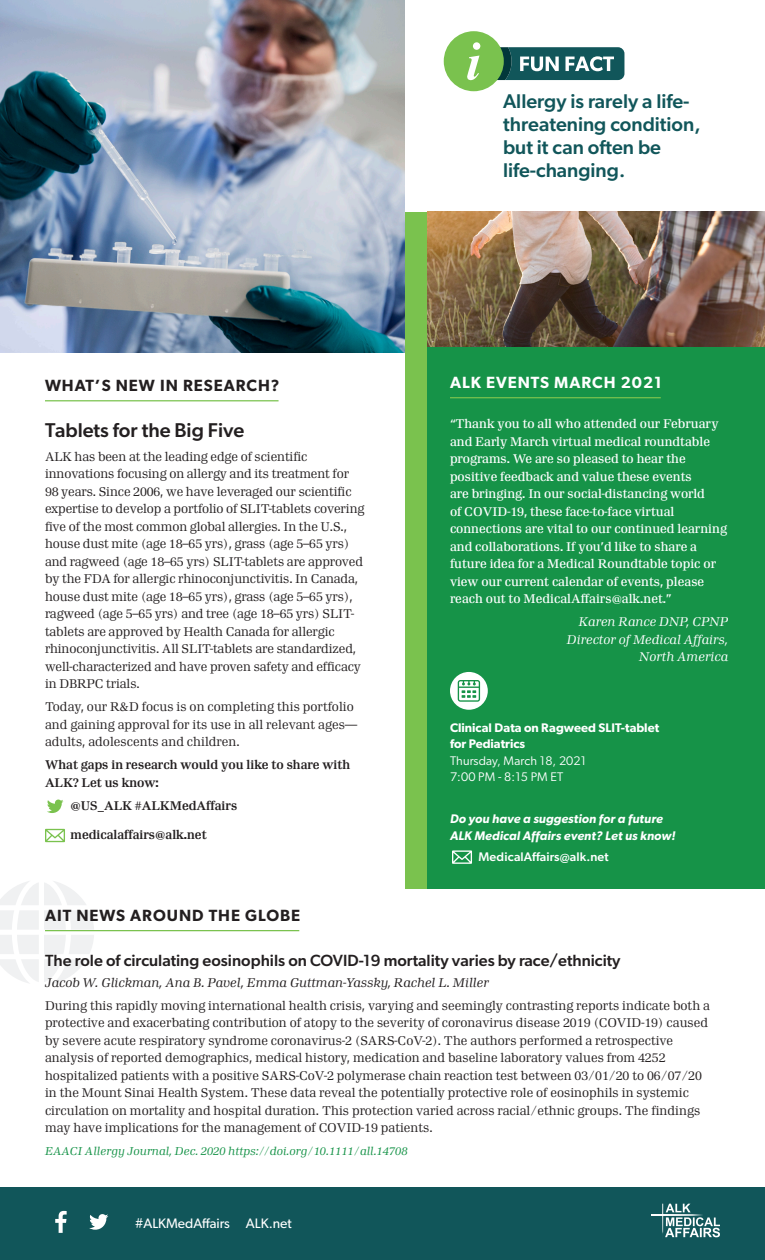
<style>
.page{position:relative;width:765px;height:1260px;background:#fff}
.page>*{position:absolute;margin:0;border:0;box-sizing:border-box;transform-origin:0 0}
.t1{font:500 20px "Gibson";color:#231f20}
.t2{font:500 19.88px/23px "Gibson";color:#11565a}
.t3{font:500 16.25px "Gibson";color:#231f20}
.t4{font:600 16.25px "Gibson";letter-spacing:.06em;color:#231f20}
.t5{font:600 16.25px "Gibson";letter-spacing:.06em;color:#fff}
.t6{font:13.75px "Gibson";color:#fff}
.t7{font:12.5px/17.5px "Seven Serif";color:#231f20}
.t8{font:600 12.5px/17.5px "Seven Serif";color:#fff}
.t9{font:700 12.5px/17.5px "Seven Serif";color:#231f20}
.t10{font:italic 600 12.5px/16.2px "Gibson";letter-spacing:.01em;color:#fff}
.t11{font:italic 12.5px "Seven Serif";color:#231f20}
.t12{font:italic 12.5px/17.5px "Seven Serif";color:#fff;text-align:right}
.t13{font:600 12.5px/16.2px "Gibson";color:#fff}
.t14{font:12.5px/16.2px "Gibson";letter-spacing:.01em;color:#fff}
.t15{font:500 12.5px "Gibson";letter-spacing:.01em;color:#fff}
.t16{font:italic 11.25px "Seven Serif";color:#169348}
</style>
<div class="page">
<hr style="left:45px;top:400px;width:234px;height:1px;background:#7ac24e">
<div style="left:405px;top:212px;width:360px;height:676px;background:#7ac24e"></div>
<img style="left:427px;top:212px;width:338px;height:135px">
<svg style="left:0;top:881px;width:94px;height:102px"></svg>
<div style="left:0;top:1187px;width:765px;height:73px;background:#11565a"></div>
<svg style="left:665px;top:1204px;width:55px;height:33px"></svg>
<svg style="left:652px;top:1214px;width:51px;height:1px"></svg>
<svg style="left:662px;top:1204px;width:1px;height:30px"></svg>
<svg style="left:55px;top:1211px;width:12px;height:22px"></svg>
<svg style="left:89px;top:1214px;width:19px;height:16px"></svg>
<svg style="left:47px;top:800px;width:16px;height:13px"></svg>
<div style="left:427px;top:347px;width:338px;height:541px;background:#169348"></div>
<hr style="left:450px;top:397px;width:211px;height:1px;background:#7ac24e">
<hr style="left:45px;top:930px;width:254px;height:1px;background:#7ac24e">
<svg style="left:444px;top:31px;width:180px;height:60px"></svg>
<img style="left:0;top:0;width:405px;height:352px">
<svg style="left:45px;top:829px;width:20px;height:13px"></svg>
<svg style="left:452px;top:850px;width:20px;height:14px"></svg>
<div style="left:450px;top:672px;width:38px;height:38px;background:#fff;border-radius:50%"></div>
<svg style="left:458px;top:680px;width:22px;height:22px"></svg>
<p class="t4" style="left:45px;top:376px;width:236px">WHAT’S NEW IN RESEARCH?</p>
<p class="t1" style="left:45px;top:419px;width:201px">Tablets for the Big Five</p>
<p class="t7" style="left:45px;top:447px;width:321px">ALK has been at the leading edge of scientific innovations focusing on allergy and its treatment for 98 years. Since 2006, we have leveraged our scientific expertise to develop a portfolio of SLIT-tablets covering five of the most common global allergies. In the U.S., house dust mite (age 18–65 yrs), grass (age 5–65 yrs) and ragweed (age 18–65 yrs) SLIT-tablets are approved by the FDA for allergic rhinoconjunctivitis. In Canada, house dust mite (age 18–65 yrs), grass (age 5–65 yrs), ragweed (age 5–65 yrs) and tree (age 18–65 yrs) SLIT&shy;tablets are approved by Health Canada for allergic rhinoconjunctivitis. All SLIT-tablets are standardized, well-characterized and have proven safety and efficacy in DBRPC trials.</p>
<p class="t7" style="left:45px;top:698px;width:314px">Today, our R&amp;D focus is on completing this portfolio and gaining approval for its use in all relevant ages— adults, adolescents and children.</p>
<p class="t9" style="left:45px;top:756px;width:307px">What gaps in research would you like to share with<br>ALK? Let us know:</p>
<p class="t9" style="left:71px;top:797px;width:168px">@US_ALK #ALKMedAffairs</p>
<p class="t9" style="left:71px;top:825px;width:138px">medicalaffairs@alk.net</p>
<p class="t2" style="left:503px;top:90px;width:199px">Allergy is rarely a life&shy;threatening condition, but it can often be life-changing.</p>
<p class="t5" style="left:450px;top:373px;width:213px">ALK EVENTS MARCH 2021</p>
<p class="t8" style="left:450px;top:415px;width:279px">“Thank you to all who attended our February and Early March virtual medical roundtable programs. We are so pleased to hear the positive feedback and value these events<br>are bringing. In our social-distancing world<br>of COVID-19, these face-to-face virtual connections are vital to our continued learning and collaborations. If you’d like to share a future idea for a Medical Roundtable topic or view our current calendar of events, please reach out to MedicalAffairs@alk.net.”</p>
<p class="t12" style="left:579px;top:613px;width:151px">Karen Rance DNP, CPNP</p>
<p class="t12" style="left:567px;top:630px;width:163px">Director of Medical Affairs,<br>North America</p>
<p class="t13" style="left:450px;top:719px;width:211px">Clinical Data on Ragweed SLIT-tablet for Pediatrics</p>
<p class="t14" style="left:450px;top:752px;width:138px">Thursday, March 18, 2021<br>7:00 PM - 8:15 PM ET</p>
<p class="t10" style="left:450px;top:811px;width:227px">Do you have a suggestion for a future<br>ALK Medical Affairs event? Let us know!</p>
<p class="t15" style="left:479px;top:850px;width:132px">MedicalAffairs@alk.net</p>
<p class="t4" style="left:45px;top:906px;width:257px">AIT NEWS AROUND THE GLOBE</p>
<p class="t3" style="left:45px;top:951px;width:577px">The role of circulating eosinophils on COVID-19 mortality varies by race/ethnicity</p>
<p class="t11" style="left:45px;top:974px;width:445px">Jacob W. Glickman, Ana B. Pavel, Emma Guttman-Yassky, Rachel L. Miller</p>
<p class="t7" style="left:45px;top:996px;width:667px">During this rapidly moving international health crisis, varying and seemingly contrasting reports indicate both a protective and exacerbating contribution of atopy to the severity of coronavirus disease 2019 (COVID-19) caused by severe acute respiratory syndrome coronavirus-2 (SARS-CoV-2). The authors performed a retrospective analysis of reported demographics, medical history, medication and baseline laboratory values from 4252 hospitalized patients with a positive SARS-CoV-2 polymerase chain reaction test between 03/01/20 to 06/07/20 in the Mount Sinai Health System. These data reveal the potentially protective role of eosinophils in systemic circulation on mortality and hospital duration. This protection varied across racial/ethnic groups. The findings may have implications for the management of COVID-19 patients.</p>
<p class="t16" style="left:45px;top:1144px;width:364px">EAACI Allergy Journal, Dec. 2020 https://doi.org/10.1111/all.14708</p>
<p class="t6" style="left:135px;top:1215px;width:96px">#ALKMedAffairs</p>
<p class="t6" style="left:246px;top:1215px;width:47px">ALK.net</p>
</div>
